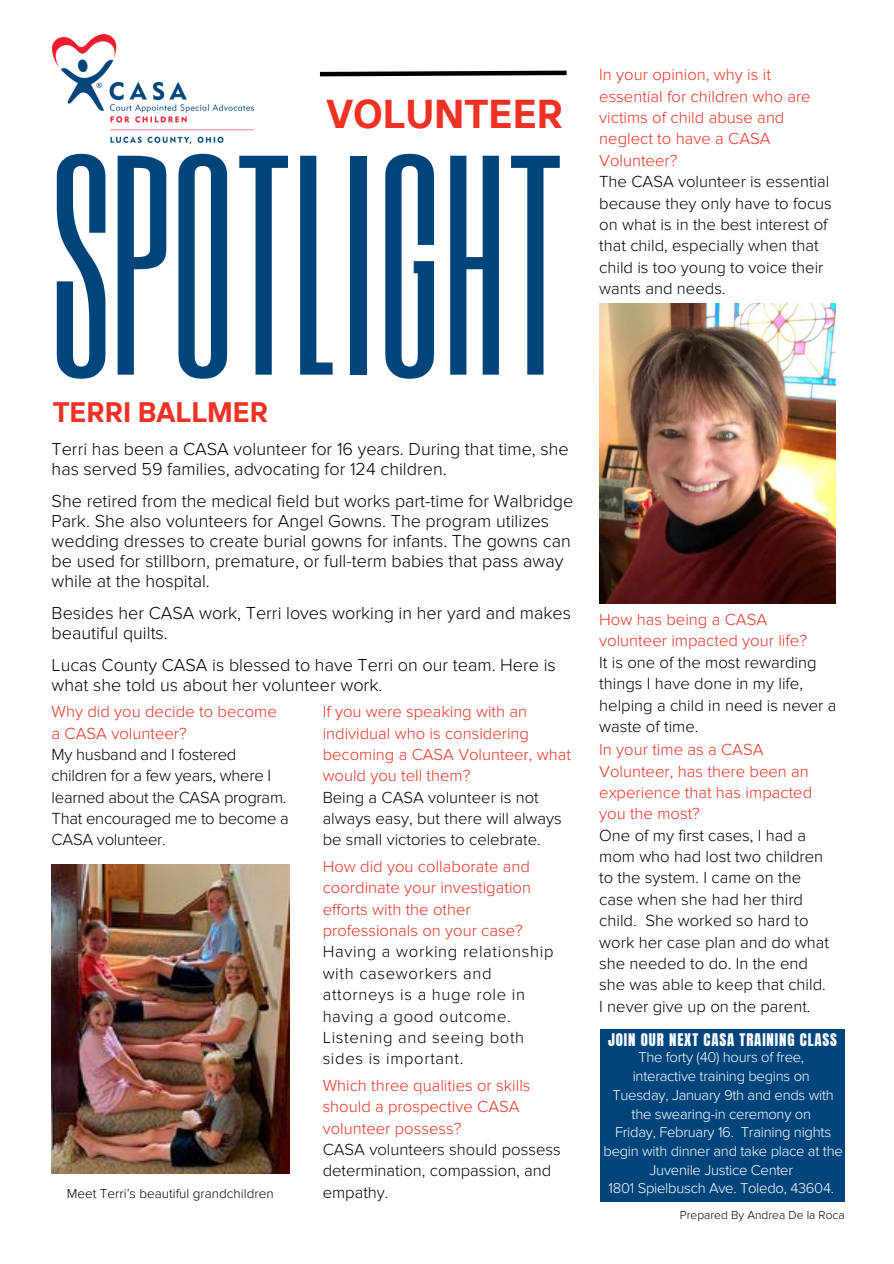
<style>
.page{position:relative;width:894px;height:1264px;background:#fff}
.page>*{position:absolute;margin:0;border:0;box-sizing:border-box;transform-origin:0 0}
.t1{font:259.35px "Six Caps";color:#00447c}
.t2{font:700 40.05px "TT Interphases";color:#ee3124}
.t3{font:700 28.05px "TT Interphases";color:#ee3124}
.t4{font:300 18px/20.1px "Proxima Nova";color:#000}
.t5{font:300 16.65px/21.3px "Proxima Nova";color:#000}
.t6{font:300 16.65px/21.3px "Proxima Nova";color:#ee3124}
.t7{font:300 16.65px/21.3px "Proxima Nova";letter-spacing:.04em;color:#000}
.t8{font:300 14.85px/18.8px "Proxima Nova";letter-spacing:-.015em;color:#fff;text-align:center}
.t9{font:14.85px "Anton";letter-spacing:.06em;color:#fff}
.t10{font:300 13.5px "Proxima Nova";color:#000}
.t11{font:300 12px "Proxima Nova";color:#000}
</style>
<div class="page">
<img style="left:52px;top:864px;width:237px;height:309px">
<img style="left:599px;top:303px;width:236px;height:300px">
<img style="left:53px;top:34px;width:200px;height:110px">
<svg style="left:319px;top:70px;width:248px;height:7px"></svg>
<div style="left:600px;top:1029px;width:244px;height:172px;background:#00447c"></div>
<p class="t2" style="left:326px;top:87px;width:238px">VOLUNTEER</p>
<p class="t1" style="left:53px;top:88px;width:512px">SPOTLIGHT</p>
<p class="t3" style="left:53px;top:393px;width:217px">TERRI BALLMER</p>
<p class="t6" style="left:599px;top:64px;width:213px">In your opinion, why is it essential for children who are victims of child abuse and neglect to have a CASA<br>Volunteer?</p>
<p class="t5" style="left:599px;top:171px;width:234px">The CASA volunteer is essential because they only have to focus on what is in the best interest of that child, especially when that child is too young to voice their wants and needs.</p>
<p class="t4" style="left:52px;top:439px;width:518px">Terri has been a CASA volunteer for 16 years. During that time, she has served 59 families, advocating for 124 children.</p>
<p class="t4" style="left:52px;top:491px;width:523px">She retired from the medical field but works part-time for Walbridge Park. She also volunteers for Angel Gowns. The program utilizes wedding dresses to create burial gowns for infants. The gowns can be used for stillborn, premature, or full-term babies that pass away while at the hospital.</p>
<p class="t4" style="left:52px;top:603px;width:521px">Besides her CASA work, Terri loves working in her yard and makes beautiful quilts.</p>
<p class="t4" style="left:52px;top:655px;width:505px">Lucas County CASA is blessed to have Terri on our team. Here is what she told us about her volunteer work.</p>
<p class="t6" style="left:322px;top:701px;width:250px">If you were speaking with an individual who is considering becoming a CASA Volunteer, what would you tell them?</p>
<p class="t5" style="left:322px;top:786px;width:240px">Being a CASA volunteer is not always easy, but there will always be small victories to celebrate.</p>
<p class="t6" style="left:599px;top:609px;width:209px">How has being a CASA volunteer impacted your life?</p>
<p class="t5" style="left:599px;top:652px;width:239px">It is one of the most rewarding things I have done in my life, helping a child in need is never a waste of time.</p>
<p class="t6" style="left:52px;top:701px;width:227px">Why did you decide to become a CASA volunteer?</p>
<p class="t5" style="left:52px;top:744px;width:239px">My husband and I fostered children for a few years, where I learned about the CASA program.<br>That encouraged me to become a<br>CASA volunteer.</p>
<p class="t6" style="left:599px;top:739px;width:214px">In your time as a CASA<br>Volunteer, has there been an experience that has impacted you the most?</p>
<p class="t5" style="left:599px;top:824px;width:231px">One of my first cases, I had a mom who had lost two children to the system. I came on the case when she had her third child. She worked so hard to work her case plan and do what she needed to do. In the end she was able to keep that child.<br>I never give up on the parent.</p>
<p class="t6" style="left:322px;top:856px;width:210px">How did you collaborate and coordinate your investigation efforts with the other professionals on your case?</p>
<p class="t7" style="left:322px;top:941px;width:232px">Having a working relationship with caseworkers and attorneys is a huge role in having a good outcome.<br>Listening and seeing both sides is important.</p>
<p class="t9" style="left:608px;top:1029px;width:230px">JOIN OUR NEXT CASA TRAINING CLASS</p>
<p class="t8" style="left:638px;top:1048px;width:167px">The forty (40) hours of free,</p>
<p class="t8" style="left:632px;top:1067px;width:179px">interactive training begins on</p>
<p class="t8" style="left:612px;top:1085px;width:223px">Tuesday, January 9th and ends with the swearing-in ceremony on</p>
<p class="t8" style="left:603px;top:1123px;width:241px">Friday, February 16. Training nights begin with dinner and take place at the<br>Juvenile Justice Center</p>
<p class="t8" style="left:608px;top:1179px;width:227px">1801 Spielbusch Ave. Toledo, 43604.</p>
<p class="t6" style="left:322px;top:1075px;width:209px">Which three qualities or skills should a prospective CASA volunteer possess?</p>
<p class="t5" style="left:322px;top:1139px;width:239px">CASA volunteers should possess determination, compassion, and empathy.</p>
<p class="t10" style="left:67px;top:1185px;width:208px">Meet Terri’s beautiful grandchildren</p>
<p class="t11" style="left:679px;top:1207px;width:166px">Prepared By Andrea De la Roca</p>
</div>
